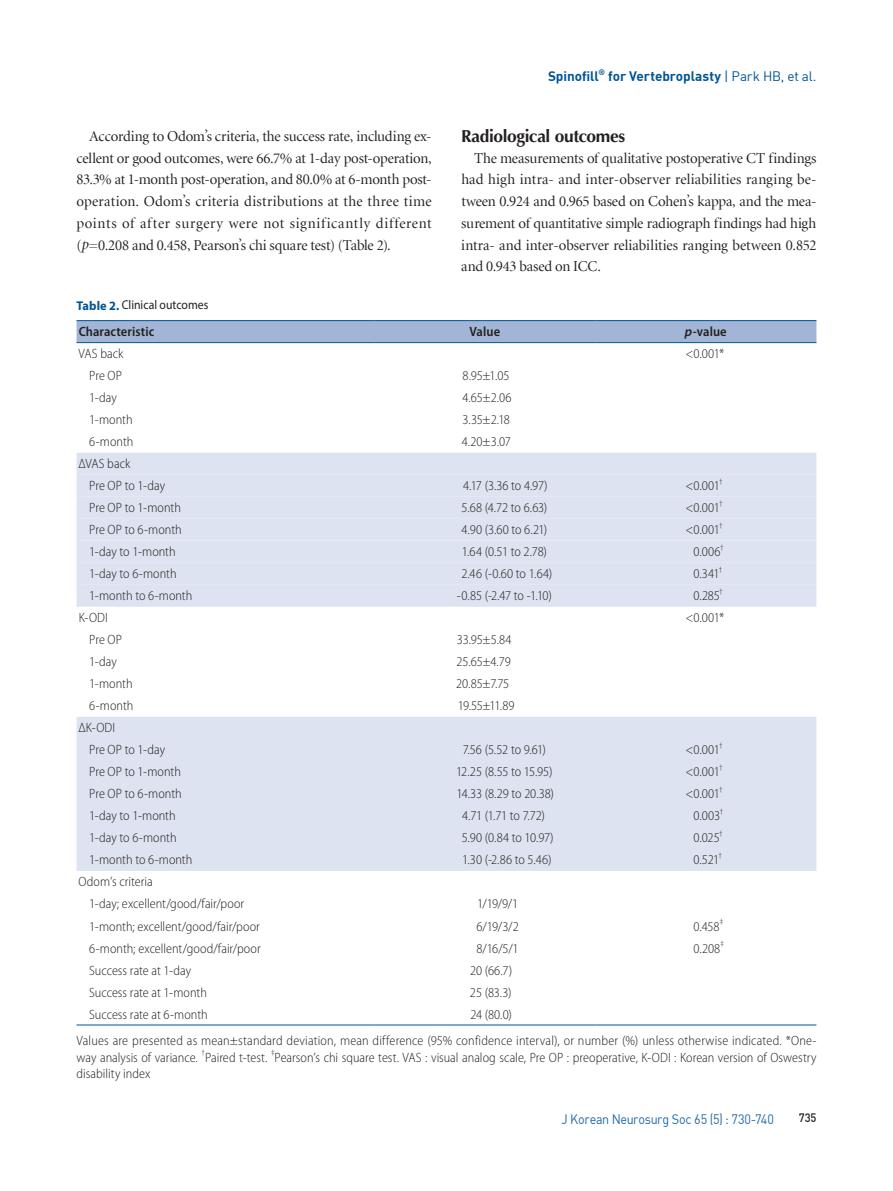
<style>
.page{position:relative;width:893px;height:1191px;background:#fff}
.page>*{position:absolute;margin:0;border:0;box-sizing:border-box;transform-origin:0 0}
.t1{font:700 17.25px "Optima";letter-spacing:-.02em;color:#231f20}
.t2{font:15px/21.8px "Minion LT Display";letter-spacing:-.005em;color:#231f20;text-align:justify}
.t3{font:300 semi-condensed 13.5px/22px "Myriad Pro";letter-spacing:.005em;color:#231f20}
.t4{font:700 13.5px "DIN";letter-spacing:-.005em;color:#005495}
.t5{font:13.5px "DIN";letter-spacing:-.02em;color:#2369a5;scale:.93 1}
.t6{font:600 semi-condensed 13.5px "Myriad Pro";letter-spacing:.005em;color:#231f20}
.t7{font:300 semi-condensed 13.5px "Myriad Pro";letter-spacing:-.02em;color:#231f20}
.t8{font:12.75px "Myriad Pro";color:#231f20;scale:.92 1}
.t9{font:12px "Dinmed";color:#231f20;scale:.93 1}
.t10{font:300 semi-condensed 7.8px "Myriad Pro";color:#231f20}
.t11{font:700 7.8px "DIN";color:#005495}
.s1{font-weight:400}
.s2{font-family:"Minion LT";font-style:italic}
.s3{font-weight:700;color:#005495}
.s4{font-style:italic;font-stretch:normal}
</style>
<div class="page">
<div style="left:77px;top:321px;width:739px;height:21px;background:#a3b5d6"></div>
<div style="left:77px;top:453px;width:739px;height:154px;background:#dde3f0"></div>
<div style="left:77px;top:475px;width:739px;height:110px;background:#dde3f0"></div>
<div style="left:77px;top:717px;width:739px;height:154px;background:#dde3f0"></div>
<hr style="left:77px;top:320px;width:297px;height:1px;background:#005495">
<hr style="left:374px;top:320px;width:221px;height:1px;background:#005495">
<hr style="left:595px;top:320px;width:221px;height:1px;background:#005495">
<hr style="left:77px;top:342px;width:297px;height:1px;background:#005495">
<hr style="left:374px;top:342px;width:221px;height:1px;background:#005495">
<hr style="left:595px;top:342px;width:221px;height:1px;background:#005495">
<hr style="left:77px;top:1024px;width:297px;height:1px;background:#005495">
<hr style="left:374px;top:1024px;width:221px;height:1px;background:#005495">
<hr style="left:595px;top:1024px;width:221px;height:1px;background:#005495">
<p class="t4" style="left:548px;top:68px;width:52px">Spinofill</p>
<p class="t11" style="left:599px;top:67px;width:8px">®</p>
<p class="t4" style="left:608px;top:68px;width:210px">for Vertebroplasty <span class="s1">| Park HB, et al.</span></p>
<p class="t2" style="left:76px;top:126px;width:357px;text-indent:13px">According to Odom’s criteria, the success rate, including ex&shy;cellent or good outcomes, were 66.7% at 1-day post-operation, 83.3% at 1-month post-operation, and 80.0% at 6-month post&shy;operation. Odom’s criteria distributions at the three time points of after surgery were not significantly different (<span class="s2">p</span>=0.208 and 0.458, Pearson’s chi square test) (Table 2).</p>
<p class="t1" style="left:461px;top:125px;width:166px">Radiological outcomes</p>
<p class="t2" style="left:461px;top:147px;width:357px;text-indent:13px">The measurements of qualitative postoperative CT findings had high intra- and inter-observer reliabilities ranging be&shy;tween 0.924 and 0.965 based on Cohen’s kappa, and the mea&shy;surement of quantitative simple radiograph findings had high intra- and inter-observer reliabilities ranging between 0.852 and 0.943 based on ICC.</p>
<p class="t8" style="left:77px;top:297px;width:145px"><span class="s3">Table 2.</span> Clinical outcomes</p>
<p class="t6" style="left:79px;top:323px;width:77px">Characteristic</p>
<p class="t6" style="left:469px;top:323px;width:32px">Value</p>
<p class="t6" style="left:685px;top:323px;width:43px"><span class="s4">p</span>-value</p>
<p class="t3" style="left:79px;top:342px;width:46px">VAS back</p>
<p class="t3" style="left:685px;top:342px;width:40px">&lt;0.001*</p>
<p class="t3" style="left:89px;top:364px;width:34px">Pre OP</p>
<p class="t3" style="left:462px;top:364px;width:49px">8.95±1.05</p>
<p class="t3" style="left:89px;top:386px;width:29px">1-day</p>
<p class="t3" style="left:462px;top:386px;width:51px">4.65±2.06</p>
<p class="t3" style="left:89px;top:408px;width:45px">1-month</p>
<p class="t3" style="left:463px;top:408px;width:49px">3.35±2.18</p>
<p class="t3" style="left:89px;top:430px;width:46px">6-month</p>
<p class="t3" style="left:462px;top:430px;width:51px">4.20±3.07</p>
<p class="t3" style="left:89px;top:452px;width:77px;text-indent:-11px">ΔVAS back<br>Pre OP to 1-day</p>
<p class="t3" style="left:463px;top:474px;width:86px">4.17 (3.36 to 4.97)</p>
<p class="t3" style="left:685px;top:474px;width:36px">&lt;0.001</p>
<p class="t10" style="left:719px;top:476px;width:5px">†</p>
<p class="t3" style="left:89px;top:496px;width:93px">Pre OP to 1-month</p>
<p class="t3" style="left:461px;top:496px;width:87px">5.68 (4.72 to 6.63)</p>
<p class="t3" style="left:685px;top:496px;width:36px">&lt;0.001</p>
<p class="t10" style="left:719px;top:498px;width:5px">†</p>
<p class="t3" style="left:89px;top:518px;width:94px">Pre OP to 6-month</p>
<p class="t3" style="left:462px;top:518px;width:87px">4.90 (3.60 to 6.21)</p>
<p class="t3" style="left:685px;top:518px;width:36px">&lt;0.001</p>
<p class="t10" style="left:719px;top:520px;width:5px">†</p>
<p class="t3" style="left:89px;top:540px;width:88px">1-day to 1-month</p>
<p class="t3" style="left:462px;top:540px;width:87px">1.64 (0.51 to 2.78)</p>
<p class="t3" style="left:693px;top:540px;width:29px">0.006</p>
<p class="t10" style="left:720px;top:542px;width:5px">†</p>
<p class="t3" style="left:89px;top:562px;width:89px">1-day to 6-month</p>
<p class="t3" style="left:461px;top:562px;width:92px">2.46 (-0.60 to 1.64)</p>
<p class="t3" style="left:693px;top:562px;width:28px">0.341</p>
<p class="t10" style="left:719px;top:564px;width:5px">†</p>
<p class="t3" style="left:89px;top:584px;width:105px">1-month to 6-month</p>
<p class="t3" style="left:457px;top:584px;width:97px">-0.85 (-2.47 to -1.10)</p>
<p class="t3" style="left:693px;top:584px;width:28px">0.285</p>
<p class="t10" style="left:719px;top:586px;width:5px">†</p>
<p class="t3" style="left:79px;top:606px;width:31px">K-ODI</p>
<p class="t3" style="left:685px;top:606px;width:40px">&lt;0.001*</p>
<p class="t3" style="left:89px;top:628px;width:34px">Pre OP</p>
<p class="t3" style="left:457px;top:628px;width:56px">33.95±5.84</p>
<p class="t3" style="left:89px;top:650px;width:29px">1-day</p>
<p class="t3" style="left:456px;top:650px;width:56px">25.65±4.79</p>
<p class="t3" style="left:89px;top:672px;width:45px">1-month</p>
<p class="t3" style="left:456px;top:672px;width:55px">20.85±7.75</p>
<p class="t3" style="left:89px;top:695px;width:46px">6-month</p>
<p class="t3" style="left:458px;top:695px;width:58px">19.55±11.89</p>
<p class="t3" style="left:89px;top:717px;width:77px;text-indent:-11px">ΔK-ODI<br>Pre OP to 1-day</p>
<p class="t3" style="left:463px;top:739px;width:85px">7.56 (5.52 to 9.61)</p>
<p class="t3" style="left:685px;top:739px;width:36px">&lt;0.001</p>
<p class="t10" style="left:719px;top:740px;width:5px">†</p>
<p class="t3" style="left:89px;top:761px;width:93px">Pre OP to 1-month</p>
<p class="t7" style="left:456px;top:764px;width:98px">12.25 (8.55 to 15.95)</p>
<p class="t3" style="left:685px;top:761px;width:36px">&lt;0.001</p>
<p class="t10" style="left:719px;top:762px;width:5px">†</p>
<p class="t3" style="left:89px;top:783px;width:94px">Pre OP to 6-month</p>
<p class="t3" style="left:456px;top:783px;width:99px">14.33 (8.29 to 20.38)</p>
<p class="t3" style="left:685px;top:783px;width:36px">&lt;0.001</p>
<p class="t10" style="left:719px;top:784px;width:5px">†</p>
<p class="t3" style="left:89px;top:805px;width:88px">1-day to 1-month</p>
<p class="t3" style="left:462px;top:805px;width:84px">4.71 (1.71 to 7.72)</p>
<p class="t3" style="left:693px;top:805px;width:28px">0.003</p>
<p class="t10" style="left:720px;top:806px;width:5px">†</p>
<p class="t3" style="left:89px;top:827px;width:89px">1-day to 6-month</p>
<p class="t3" style="left:462px;top:827px;width:94px">5.90 (0.84 to 10.97)</p>
<p class="t3" style="left:693px;top:827px;width:28px">0.025</p>
<p class="t10" style="left:719px;top:828px;width:5px">†</p>
<p class="t3" style="left:89px;top:849px;width:105px">1-month to 6-month</p>
<p class="t3" style="left:462px;top:849px;width:91px">1.30 (-2.86 to 5.46)</p>
<p class="t3" style="left:693px;top:849px;width:27px">0.521</p>
<p class="t10" style="left:719px;top:850px;width:5px">†</p>
<p class="t3" style="left:89px;top:871px;width:157px;text-indent:-11px">Odom’s criteria<br>1-day; excellent/good/fair/poor</p>
<p class="t3" style="left:477px;top:893px;width:42px">1/19/9/1</p>
<p class="t3" style="left:89px;top:915px;width:172px">1-month; excellent/good/fair/poor</p>
<p class="t3" style="left:477px;top:915px;width:44px">6/19/3/2</p>
<p class="t3" style="left:693px;top:915px;width:28px">0.458</p>
<p class="t10" style="left:720px;top:917px;width:5px">‡</p>
<p class="t3" style="left:89px;top:937px;width:173px">6-month; excellent/good/fair/poor</p>
<p class="t3" style="left:477px;top:937px;width:44px">8/16/5/1</p>
<p class="t3" style="left:693px;top:937px;width:28px">0.208</p>
<p class="t10" style="left:720px;top:939px;width:5px">‡</p>
<p class="t3" style="left:89px;top:959px;width:103px">Success rate at 1-day</p>
<p class="t3" style="left:470px;top:959px;width:44px">20 (66.7)</p>
<p class="t3" style="left:89px;top:981px;width:119px">Success rate at 1-month</p>
<p class="t3" style="left:470px;top:981px;width:43px">25 (83.3)</p>
<p class="t3" style="left:89px;top:1003px;width:120px">Success rate at 6-month</p>
<p class="t3" style="left:77px;top:1000px;width:742px;line-height:26.7px;text-indent:394px">24 (80.0)<br>Values are presented as mean±standard deviation, mean difference (95% confidence interval), or number (%) unless otherwise indicated. *One-</p>
<p class="t3" style="left:77px;top:1046px;width:123px">way analysis of variance.</p>
<p class="t10" style="left:201px;top:1048px;width:5px">†</p>
<p class="t3" style="left:205px;top:1046px;width:64px">Paired t-test.</p>
<p class="t10" style="left:271px;top:1048px;width:5px">‡</p>
<p class="t3" style="left:275px;top:1046px;width:543px">Pearson’s chi square test. VAS : visual analog scale, Pre OP : preoperative, K-ODI : Korean version of Oswestry</p>
<p class="t3" style="left:77px;top:1062px;width:76px">disability index</p>
<p class="t5" style="left:561px;top:1110px;width:230px">J Korean Neurosurg Soc 65 (5) : 730-740</p>
<p class="t9" style="left:799px;top:1109px;width:21px">735</p>
</div>
